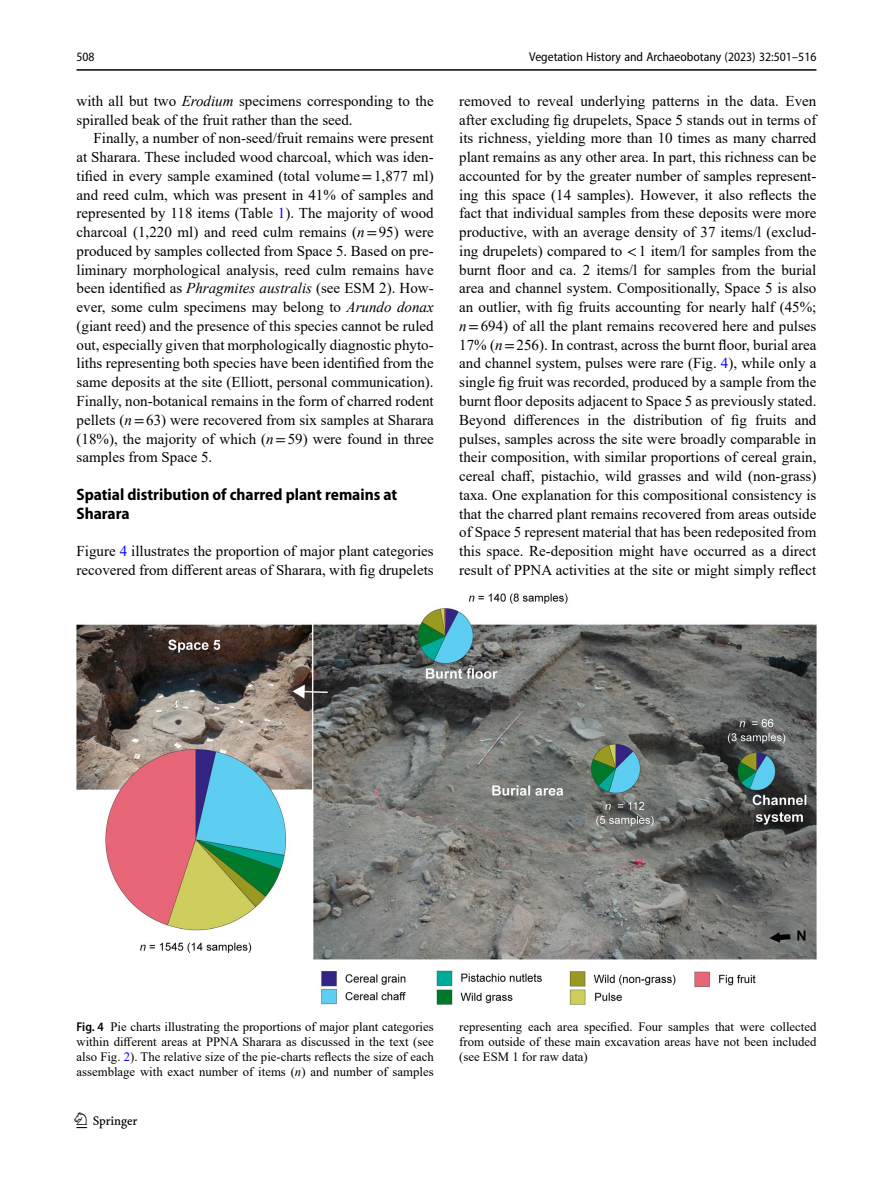
<style>
.page{position:relative;width:893px;height:1187px;background:#fff}
.page>*{position:absolute;margin:0;border:0;box-sizing:border-box;transform-origin:0 0}
.t1{font:22.5px "Springnew";color:#000}
.Head_2{font:700 semi-condensed 16.5px/18.8px "Myriad Pro";color:#000}
.Body_Text{font:15px/18.8px "Times New Roman";color:#000;text-align:justify}
.Body_Text_Indent{font:15px/18.8px "Times New Roman";color:#000}
.Figure_Caption{font:12.75px/15px "Times New Roman";color:#000;text-align:justify}
.t2{font:semi-condensed 12.75px "Myriad Pro";color:#000}
.s1{font-style:italic}
.s2{font-family:"STIX"}
.s3{color:#00f}
.s4{font-family:"Myriad Pro";font-weight:600;font-stretch:semi-condensed}
</style>
<div class="page">
<hr style="left:77px;top:69px;width:739px;height:2px;background:#000">
<img style="left:77px;top:593px;width:739px;height:411px">
<p class="t2" style="left:77px;top:49px;width:20px">508</p>
<p class="Body_Text_Indent" style="left:77px;top:91px;width:359px">with all but two <span class="s1">Erodium</span> specimens corresponding to the spiralled beak of the fruit rather than the seed.</p>
<p class="Body_Text_Indent" style="left:77px;top:128px;width:359px;text-align:justify;text-indent:17px">Finally, a number of non-seed/fruit remains were present at Sharara. These included wood charcoal, which was iden&shy;tified in every sample examined (total volume<span class="s2">=</span>1,877 ml) and reed culm, which was present in 41% of samples and represented by 118 items (Table <span class="s3">1</span>). The majority of wood charcoal (1,220 ml) and reed culm remains (<span class="s1">n</span><span class="s2">=</span>95) were produced by samples collected from Space 5. Based on pre&shy;liminary morphological analysis, reed culm remains have been identified as <span class="s1">Phragmites australis</span> (see ESM 2). How&shy;ever, some culm specimens may belong to <span class="s1">Arundo donax </span>(giant reed) and the presence of this species cannot be ruled out, especially given that morphologically diagnostic phyto&shy;liths representing both species have been identified from the same deposits at the site (Elliott, personal communication).<br>Finally, non-botanical remains in the form of charred rodent pellets (<span class="s1">n</span><span class="s2">=</span>63) were recovered from six samples at Sharara (18%), the majority of which (<span class="s1">n</span><span class="s2">=</span>59) were found in three samples from Space 5.</p>
<p class="Head_2" style="left:77px;top:485px;width:322px">Spatial distribution of charred plant remains at<br>Sharara</p>
<p class="Body_Text" style="left:77px;top:541px;width:359px">Figure <span class="s3">4</span> illustrates the proportion of major plant categories recovered from different areas of Sharara, with fig drupelets</p>
<p class="t2" style="left:529px;top:49px;width:289px">Vegetation History and Archaeobotany (2023) 32:501–516</p>
<p class="Body_Text" style="left:459px;top:91px;width:359px">removed to reveal underlying patterns in the data. Even after excluding fig drupelets, Space 5 stands out in terms of its richness, yielding more than 10 times as many charred plant remains as any other area. In part, this richness can be accounted for by the greater number of samples represent&shy;ing this space (14 samples). However, it also reflects the fact that individual samples from these deposits were more productive, with an average density of 37 items/l (exclud&shy;ing drupelets) compared to <span class="s2">&lt;</span>1 item/l for samples from the burnt floor and ca. 2 items/l for samples from the burial area and channel system. Compositionally, Space 5 is also an outlier, with fig fruits accounting for nearly half (45%; <span class="s1">n</span><span class="s2">=</span>694) of all the plant remains recovered here and pulses 17% (<span class="s1">n</span><span class="s2">=</span>256). In contrast, across the burnt floor, burial area and channel system, pulses were rare (Fig. <span class="s3">4</span>), while only a single fig fruit was recorded, produced by a sample from the burnt floor deposits adjacent to Space 5 as previously stated.<br>Beyond differences in the distribution of fig fruits and pulses, samples across the site were broadly comparable in their composition, with similar proportions of cereal grain, cereal chaff, pistachio, wild grasses and wild (non-grass) taxa. One explanation for this compositional consistency is that the charred plant remains recovered from areas outside of Space 5 represent material that has been redeposited from this space. Re-deposition might have occurred as a direct result of PPNA activities at the site or might simply reflect</p>
<p class="Figure_Caption" style="left:77px;top:1018px;width:359px"><span class="s4">Fig. 4</span> Pie charts illustrating the proportions of major plant categories within different areas at PPNA Sharara as discussed in the text (see also Fig. <span class="s3">2</span>). The relative size of the pie-charts reflects the size of each assemblage with exact number of items (<span class="s1">n</span>) and number of samples</p>
<p class="Figure_Caption" style="left:459px;top:1018px;width:359px">representing each area specified. Four samples that were collected from outside of these main excavation areas have not been included (see ESM 1 for raw data)</p>
<h1 class="t1" style="left:77px;top:1107px;width:63px">1 3</h1>
</div>
